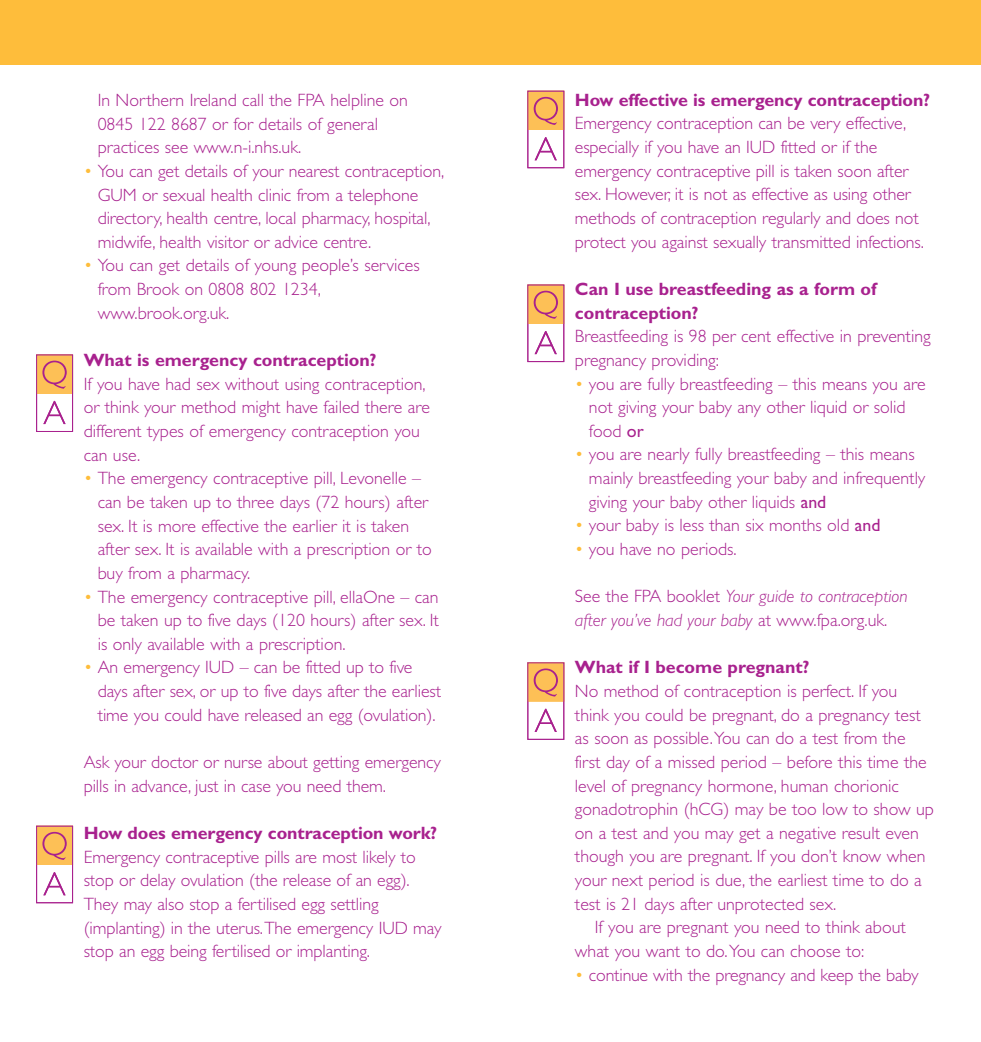
<style>
.page{position:relative;width:981px;height:1042px;background:#fff}
.page>*{position:absolute;margin:0;border:0;box-sizing:border-box;transform-origin:0 0}
.t1{font:300 17.85px/23.6px "Gill Sans";color:#a8218e}
.t2{font:700 17.85px/23.6px "Gill Sans";color:#a8218e}
.t3{font:italic 300 17.85px/23.6px "Gill Sans";color:#a8218e}
.s1{color:#febd3b}
.s2{font-weight:400}
.s3{font-style:normal}
</style>
<div class="page">
<div style="left:0;top:0;width:981px;height:64px;background:#febd3b"></div>
<div style="left:37px;top:355px;width:36px;height:38px;background:#fdc056"></div>
<svg style="left:42px;top:360px;width:25px;height:28px"></svg>
<svg style="left:43px;top:401px;width:23px;height:23px"></svg>
<div style="left:36px;top:354px;width:37px;height:78px;border:1px solid #a9218e"></div>
<div style="left:37px;top:826px;width:36px;height:38px;background:#fdc056"></div>
<svg style="left:42px;top:831px;width:25px;height:28px"></svg>
<svg style="left:43px;top:872px;width:23px;height:23px"></svg>
<div style="left:36px;top:825px;width:37px;height:77px;border:1px solid #a9218e"></div>
<div style="left:528px;top:662px;width:36px;height:38px;background:#fdc056"></div>
<div style="left:527px;top:662px;width:37px;height:39px;border:1px solid #fdc056"></div>
<svg style="left:534px;top:668px;width:24px;height:28px"></svg>
<svg style="left:535px;top:708px;width:22px;height:23px"></svg>
<div style="left:527px;top:662px;width:37px;height:77px;border:1px solid #a9218e"></div>
<div style="left:528px;top:91px;width:36px;height:38px;background:#fdc056"></div>
<div style="left:527px;top:91px;width:37px;height:39px;border:1px solid #fdc056"></div>
<svg style="left:534px;top:97px;width:24px;height:28px"></svg>
<svg style="left:534px;top:137px;width:23px;height:23px"></svg>
<div style="left:527px;top:91px;width:37px;height:77px;border:1px solid #a9218e"></div>
<div style="left:528px;top:285px;width:36px;height:38px;background:#fdc056"></div>
<svg style="left:534px;top:290px;width:24px;height:29px"></svg>
<svg style="left:534px;top:331px;width:23px;height:23px"></svg>
<div style="left:527px;top:284px;width:37px;height:78px;border:1px solid #a9218e"></div>
<p class="t1" style="left:98px;top:90px;width:312px">In Northern Ireland call the FPA helpline on<br>0845 122 8687 or for details of general practices see www.n-i.nhs.uk.</p>
<p class="t1" style="left:98px;top:161px;width:348px;text-indent:-14px"><span class="s1">•</span> You can get details of your nearest contraception, GUM or sexual health clinic from a telephone directory, health centre, local pharmacy, hospital, midwife, health visitor or advice centre.</p>
<p class="t1" style="left:98px;top:255px;width:323px;text-indent:-14px"><span class="s1">•</span> You can get details of young people’s services from Brook on 0808 802 1234, www.brook.org.uk.</p>
<p class="t2" style="left:84px;top:350px;width:294px">What is emergency contraception?</p>
<p class="t1" style="left:84px;top:374px;width:348px">If you have had sex without using contraception, or think your method might have failed there are different types of emergency contraception you can use.</p>
<p class="t1" style="left:98px;top:468px;width:336px;text-indent:-14px"><span class="s1">•</span> The emergency contraceptive pill, Levonelle – can be taken up to three days (72 hours) after sex. It is more effective the earlier it is taken after sex. It is available with a prescription or to buy from a pharmacy.</p>
<p class="t1" style="left:98px;top:586px;width:343px;text-align:justify;text-indent:-14px"><span class="s1">•</span> The emergency contraceptive pill, ellaOne – can be taken up to five days (120 hours) after sex. It is only available with a prescription.</p>
<p class="t1" style="left:98px;top:657px;width:345px;text-indent:-14px"><span class="s1">•</span> An emergency IUD – can be fitted up to five days after sex, or up to five days after the earliest time you could have released an egg (ovulation).</p>
<p class="t1" style="left:84px;top:751px;width:359px">Ask your doctor or nurse about getting emergency pills in advance, just in case you need them.</p>
<p class="t2" style="left:84px;top:822px;width:355px">How does emergency contraception work?</p>
<p class="t1" style="left:84px;top:846px;width:359px">Emergency contraceptive pills are most likely to stop or delay ovulation (the release of an egg).<br>They may also stop a fertilised egg settling (implanting) in the uterus. The emergency IUD may stop an egg being fertilised or implanting.</p>
<p class="t2" style="left:575px;top:90px;width:357px">How effective is emergency contraception?</p>
<p class="t1" style="left:575px;top:113px;width:350px">Emergency contraception can be very effective, especially if you have an IUD fitted or if the emergency contraceptive pill is taken soon after sex. However, it is not as effective as using other methods of contraception regularly and does not protect you against sexually transmitted infections.</p>
<p class="t2" style="left:575px;top:279px;width:303px">Can I use breastfeeding as a form of contraception?</p>
<p class="t1" style="left:575px;top:326px;width:357px">Breastfeeding is 98 per cent effective in preventing pregnancy providing:</p>
<p class="t1" style="left:589px;top:373px;width:338px;text-indent:-14px"><span class="s1">•</span> you are fully breastfeeding – this means you are not giving your baby any other liquid or solid food <span class="s2">or</span></p>
<p class="t1" style="left:589px;top:444px;width:338px;text-indent:-14px"><span class="s1">•</span> you are nearly fully breastfeeding – this means mainly breastfeeding your baby and infrequently giving your baby other liquids <span class="s2">and</span></p>
<p class="t1" style="left:575px;top:515px;width:307px"><span class="s1">•</span> your baby is less than six months old <span class="s2">and</span></p>
<p class="t1" style="left:575px;top:539px;width:163px"><span class="s1">•</span> you have no periods.</p>
<p class="t3" style="left:575px;top:586px;width:334px"><span class="s3">See the FPA booklet</span> Your guide to contraception after you’ve had your baby <span class="s3">at www.fpa.org.uk.</span></p>
<p class="t2" style="left:575px;top:657px;width:236px">What if I become pregnant?</p>
<p class="t1" style="left:575px;top:680px;width:324px">No method of contraception is perfect. If you</p>
<p class="t1" style="left:575px;top:704px;width:347px">think you could be pregnant, do a pregnancy test</p>
<p class="t1" style="left:575px;top:728px;width:332px">as soon as possible. You can do a test from the</p>
<p class="t1" style="left:575px;top:751px;width:353px">first day of a missed period – before this time the</p>
<p class="t1" style="left:575px;top:775px;width:325px">level of pregnancy hormone, human chorionic</p>
<p class="t1" style="left:575px;top:799px;width:361px">gonadotrophin (hCG) may be too low to show up</p>
<p class="t1" style="left:575px;top:822px;width:345px">on a test and you may get a negative result even</p>
<p class="t1" style="left:575px;top:846px;width:352px">though you are pregnant. If you don’t know when</p>
<p class="t1" style="left:575px;top:869px;width:348px">your next period is due, the earliest time to do a</p>
<p class="t1" style="left:575px;top:893px;width:263px">test is 21 days after unprotected sex.</p>
<p class="t1" style="left:595px;top:917px;width:312px">If you are pregnant you need to think about</p>
<p class="t1" style="left:575px;top:940px;width:291px">what you want to do. You can choose to:</p>
<p class="t1" style="left:575px;top:964px;width:345px"><span class="s1">•</span> continue with the pregnancy and keep the baby</p>
</div>
